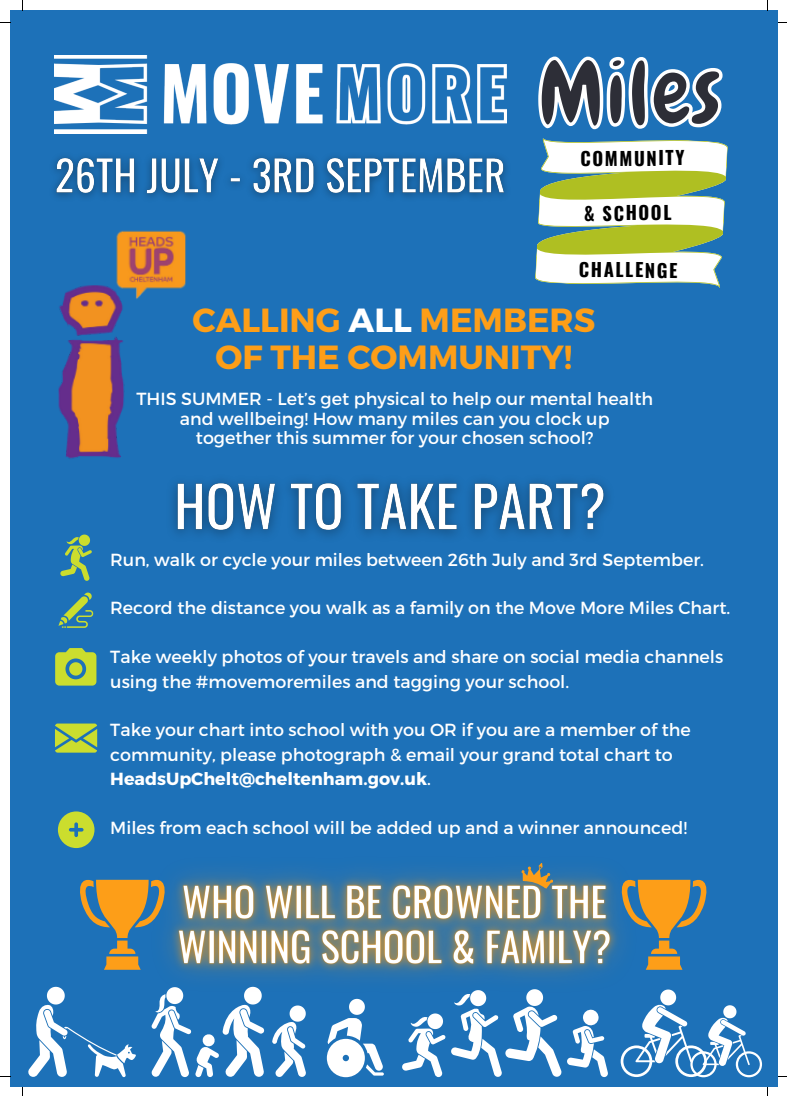
<style>
.page{position:relative;width:787px;height:1096px;background:#fff}
.page>*{position:absolute;margin:0;border:0;box-sizing:border-box;transform-origin:0 0}
.t1{font:91.88px "Chewy";color:#2d2e37}
.t2{font:700 33.5px "Montserrat";color:#fd9e18}
.t3{font:700 18.5px "Oswald";letter-spacing:.075em;color:#000}
.t4{font:17.5px/24.4px "Montserrat";color:#fff}
.s1{color:#fff}
.s2{font-weight:700}
</style>
<div class="page">
<div style="left:10px;top:10px;width:768px;height:1076px;background:#1d71b8"></div>
<img style="left:58px;top:230px;width:128px;height:229px">
<img style="left:55px;top:55px;width:451px;height:76px">
<svg style="left:535px;top:56px;width:193px;height:232px"></svg>
<svg style="left:327px;top:1028px;width:57px;height:49px"></svg>
<svg style="left:272px;top:1028px;width:34px;height:48px"></svg>
<svg style="left:151px;top:1028px;width:114px;height:48px"></svg>
<svg style="left:28px;top:986px;width:108px;height:90px"></svg>
<svg style="left:402px;top:1028px;width:206px;height:48px"></svg>
<svg style="left:621px;top:989px;width:141px;height:88px"></svg>
<svg style="left:55px;top:648px;width:41px;height:37px"></svg>
<svg style="left:60px;top:534px;width:32px;height:46px"></svg>
<svg style="left:58px;top:592px;width:35px;height:36px"></svg>
<svg style="left:55px;top:723px;width:42px;height:29px"></svg>
<svg style="left:58px;top:811px;width:36px;height:37px"></svg>
<img style="left:158px;top:446px;width:450px;height:91px">
<img style="left:54px;top:131px;width:453px;height:67px">
<img style="left:123px;top:863px;width:542px;height:165px">
<svg style="left:80px;top:877px;width:90px;height:92px"></svg>
<svg style="left:617px;top:877px;width:90px;height:92px"></svg>
<p class="t1" style="left:537px;top:35px;width:186px">Miles</p>
<p class="t3" style="left:580px;top:143px;width:106px">COMMUNITY</p>
<p class="t3" style="left:584px;top:198px;width:89px">&amp; SCHOOL</p>
<p class="t3" style="left:579px;top:255px;width:100px">CHALLENGE</p>
<p class="t2" style="left:193px;top:298px;width:404px">CALLING <span class="s1">ALL</span> MEMBERS</p>
<p class="t2" style="left:215px;top:335px;width:358px">OF THE COMMUNITY!</p>
<p class="t4" style="left:136px;top:386px;width:518px">THIS SUMMER - Let’s get physical to help our mental health</p>
<p class="t4" style="left:180px;top:405px;width:431px">and wellbeing! How many miles can you clock up</p>
<p class="t4" style="left:196px;top:425px;width:399px">together this summer for your chosen school?</p>
<p class="t4" style="left:110px;top:546px;width:595px">Run, walk or cycle your miles between 26th July and 3rd September.</p>
<p class="t4" style="left:110px;top:595px;width:621px">Record the distance you walk as a family on the Move More Miles Chart.</p>
<p class="t4" style="left:110px;top:643px;width:614px">Take weekly photos of your travels and share on social media channels using the #movemoremiles and tagging your school.</p>
<p class="t4" style="left:110px;top:717px;width:582px">Take your chart into school with you OR if you are a member of the community, please photograph &amp; email your grand total chart to<br><span class="s2">HeadsUpChelt@cheltenham.gov.uk</span>.</p>
<p class="t4" style="left:110px;top:814px;width:578px">Miles from each school will be added up and a winner announced!</p>
</div>
